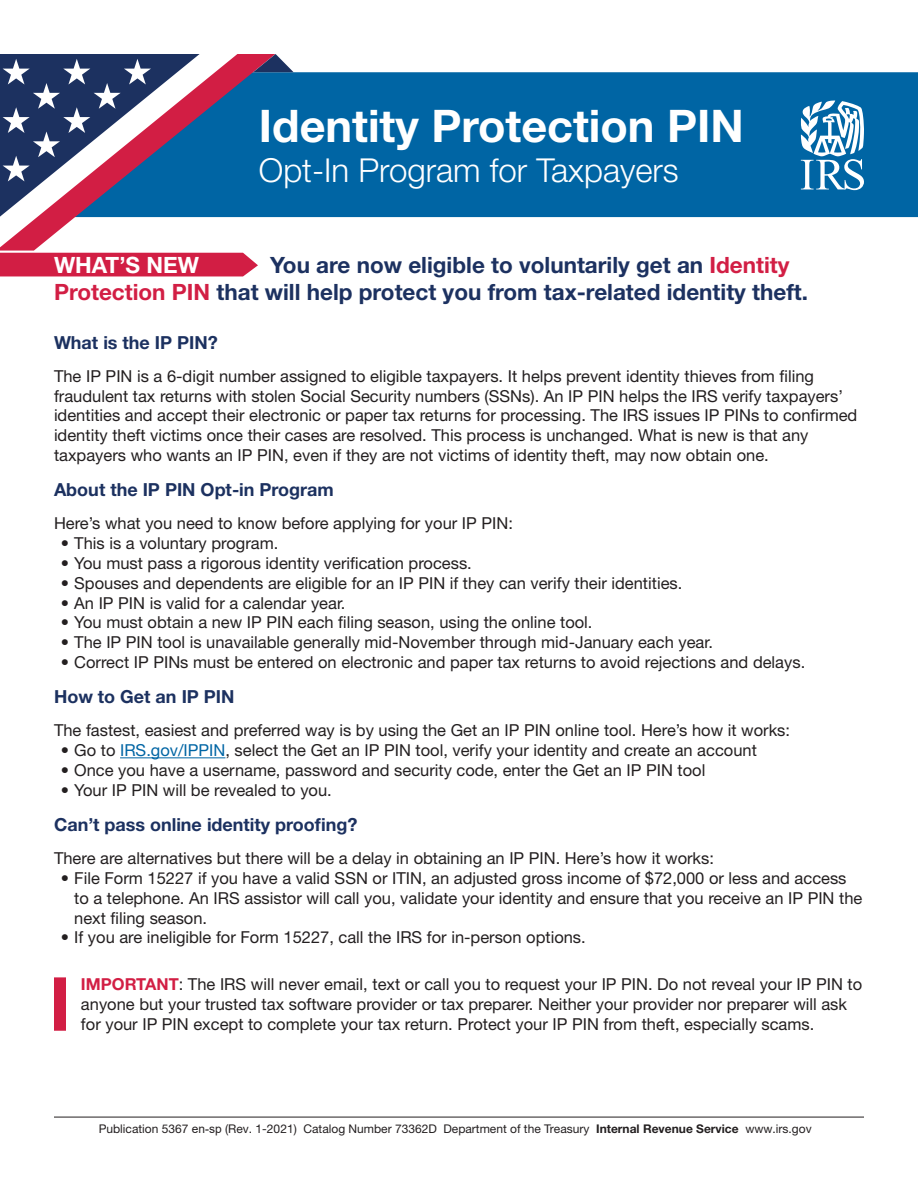
<style>
.page{position:relative;width:918px;height:1188px;background:#fff}
.page>*{position:absolute;margin:0;border:0;box-sizing:border-box;transform-origin:0 0}
.t1{font:700 45px "Helvetica Neue LT Std";color:#fff}
.t2{font:300 33px "Helvetica Neue LT Std";color:#fff}
.t3{font:700 22.5px/27px "Helvetica Neue LT Std";color:#1c3160}
.t4{font:700 22.5px "Helvetica Neue LT Std";color:#fff}
.t5{font:700 18px "Helvetica Neue LT Std";color:#1c3160}
.t6{font:16.5px/19.8px "Helvetica Neue LT Std";color:#231f20}
.t7{font:12px "Helvetica Neue LT Std";color:#231f20}
.s1{color:#d21e44}
.s2{color:#0065a4}
.s3{font-weight:700;color:#d21e44}
.s4{font-family:"Arial"}
.s5{font-weight:700}
</style>
<div class="page">
<div style="left:275px;top:72px;width:643px;height:145px;background:#0065a4"></div>
<svg style="left:800px;top:100px;width:64px;height:90px"></svg>
<svg style="left:0;top:54px;width:275px;height:197px"></svg>
<svg style="left:0;top:54px;width:200px;height:163px"></svg>
<svg style="left:253px;top:54px;width:41px;height:18px"></svg>
<hr style="left:54px;top:1117px;width:810px;height:1px;background:#231f20">
<div style="left:0;top:253px;width:258px;height:23px;background:#d21e44"></div>
<hr style="left:120px;top:757px;width:105px;height:1px;background:#0065a4">
<div style="left:54px;top:977px;width:12px;height:54px;background:#d21e44"></div>
<h1 class="t1" style="left:259px;top:98px;width:486px">Identity Protection PIN</h1>
<h2 class="t2" style="left:259px;top:150px;width:421px">Opt-In Program for Taxpayers</h2>
<h3 class="t4" style="left:54px;top:251px;width:147px">WHAT’S NEW</h3>
<h3 class="t3" style="left:54px;top:251px;width:756px;text-indent:216px">You are now eligible to voluntarily get an <span class="s1">Identity<br>Protection PIN</span> that will help protect you from tax-related identity theft.</h3>
<p class="t5" style="left:54px;top:331px;width:165px">What is the IP PIN?</p>
<p class="t6" style="left:54px;top:366px;width:805px">The IP PIN is a 6-digit number assigned to eligible taxpayers. It helps prevent identity thieves from filing fraudulent tax returns with stolen Social Security numbers (SSNs). An IP PIN helps the IRS verify taxpayers’ identities and accept their electronic or paper tax returns for processing. The IRS issues IP PINs to confirmed identity theft victims once their cases are resolved. This process is unchanged. What is new is that any taxpayers who wants an IP PIN, even if they are not victims of identity theft, may now obtain one.</p>
<p class="t5" style="left:54px;top:479px;width:281px">About the IP PIN Opt-in Program</p>
<p class="t6" style="left:54px;top:513px;width:460px">Here’s what you need to know before applying for your IP PIN:</p>
<p class="t6" style="left:61px;top:533px;width:219px">• This is a voluntary program.</p>
<p class="t6" style="left:61px;top:553px;width:413px">• You must pass a rigorous identity verification process.</p>
<p class="t6" style="left:61px;top:573px;width:623px">• Spouses and dependents are eligible for an IP PIN if they can verify their identities.</p>
<p class="t6" style="left:61px;top:593px;width:286px">• An IP PIN is valid for a calendar year.</p>
<p class="t6" style="left:61px;top:612px;width:533px">• You must obtain a new IP PIN each filing season, using the online tool.</p>
<p class="t6" style="left:61px;top:632px;width:654px">• The IP PIN tool is unavailable generally mid-November through mid-January each year.</p>
<p class="t6" style="left:61px;top:652px;width:746px">• Correct IP PINs must be entered on electronic and paper tax returns to avoid rejections and delays.</p>
<p class="t5" style="left:54px;top:686px;width:182px">How to Get an IP PIN</p>
<p class="t6" style="left:54px;top:720px;width:738px">The fastest, easiest and preferred way is by using the Get an IP PIN online tool. Here’s how it works:</p>
<p class="t6" style="left:61px;top:740px;width:698px">• Go to <span class="s2">IRS.gov/IPPIN</span>, select the Get an IP PIN tool, verify your identity and create an account</p>
<p class="t6" style="left:61px;top:760px;width:646px">• Once you have a username, password and security code, enter the Get an IP PIN tool</p>
<p class="t6" style="left:61px;top:780px;width:273px">• Your IP PIN will be revealed to you.</p>
<p class="t5" style="left:54px;top:813px;width:305px">Can’t pass online identity proofing?</p>
<p class="t6" style="left:54px;top:848px;width:662px">There are alternatives but there will be a delay in obtaining an IP PIN. Here’s how it works:</p>
<p class="t6" style="left:74px;top:868px;width:790px;text-indent:-13px">• File Form 15227 if you have a valid SSN or ITIN, an adjusted gross income of $72,000 or less and access to a telephone. An IRS assistor will call you, validate your identity and ensure that you receive an IP PIN the next filing season.</p>
<p class="t6" style="left:61px;top:927px;width:527px">• If you are ineligible for Form 15227, call the IRS for in-person options.</p>
<p class="t6" style="left:81px;top:974px;width:783px"><span class="s3">IMPORTANT</span>: The IRS will never email, text or call you to request your IP PIN. Do not reveal your IP PIN to anyone but your trusted tax software provider or tax preparer. Neither your provider nor preparer will ask for your IP PIN except to complete your tax return. Protect your IP PIN from theft, especially scams.</p>
<p class="t7" style="left:99px;top:1121px;width:715px">Publication 5367 <span class="s4">en-sp</span> (Rev. 1-2021) Catalog Number 73362D Department of the Treasury <span class="s5">Internal Revenue Service</span> www.irs.gov</p>
</div>
